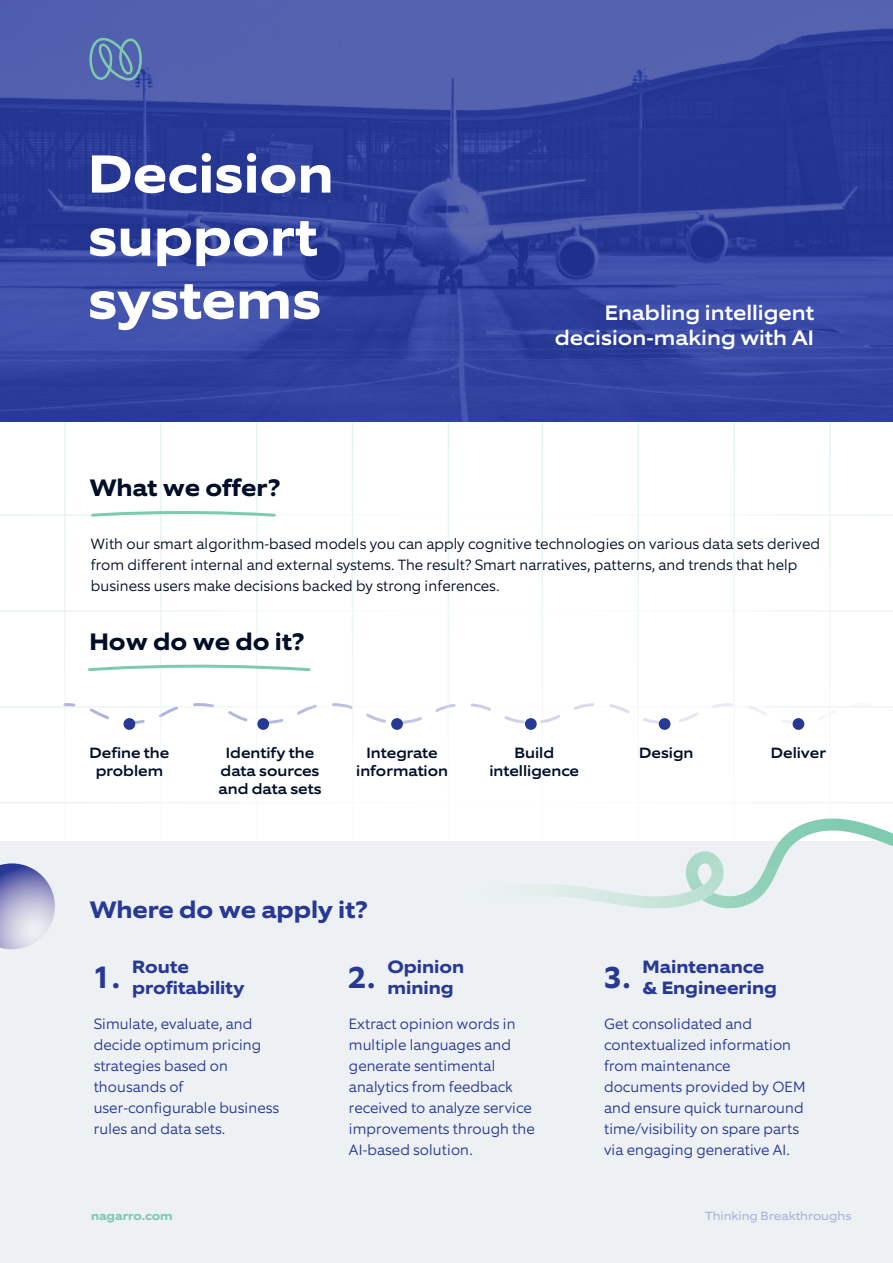
<style>
.page{position:relative;width:893px;height:1263px;background:#fff}
.page>*{position:absolute;margin:0;border:0;box-sizing:border-box;transform-origin:0 0}
.t1{font:700 54px/63px "Equip Extended";color:#fff}
.t2{font:700 31.5px "Equip";color:#273895}
.t3{font:700 24px "Equip Extended";color:#000e27}
.t4{font:700 24px "Equip Extended";color:#273895}
.t5{font:500 21px/25.2px "Equip Extended";color:#fff;text-align:right}
.t6{font:700 18px/21px "Equip Extended";color:#273895}
.t7{font:300 15px/21px "Equip";color:#273895}
.t8{font:300 15px/21px "Equip";color:#000e27}
.t9{font:500 15px/18px "Equip Extended";color:#000e27;text-align:center}
.t10{font:12px "Equip Extended";color:#aeb3d9}
.t11{font:700 12px "Equip Extended";color:#7dcaae}
</style>
<div class="page">
<svg style="left:62px;top:703px;width:15px;height:5px"></svg>
<svg style="left:87px;top:703px;width:806px;height:22px"></svg>
<hr style="left:446px;top:706px;width:447px;height:1px;background:#fff">
<hr style="left:829px;top:419px;width:2px;height:575px;background:#fff">
<hr style="left:733px;top:419px;width:2px;height:575px;background:#fff">
<hr style="left:637px;top:419px;width:2px;height:575px;background:#fff">
<hr style="left:542px;top:419px;width:1px;height:575px;background:#fff">
<hr style="left:64px;top:419px;width:2px;height:575px;background:#fff">
<hr style="left:160px;top:419px;width:2px;height:575px;background:#fff">
<hr style="left:256px;top:419px;width:1px;height:575px;background:#fff">
<hr style="left:352px;top:419px;width:1px;height:575px;background:#fff">
<hr style="left:448px;top:419px;width:1px;height:575px;background:#fff">
<hr style="left:0;top:706px;width:544px;height:1px;background:#fff">
<svg style="left:0;top:0;width:893px;height:421px;background:#3646a0"></svg>
<div style="left:0;top:842px;width:893px;height:421px;background:#edf1f3"></div>
<svg style="left:0;top:863px;width:55px;height:86px"></svg>
<svg style="left:90px;top:509px;width:186px;height:9px"></svg>
<svg style="left:88px;top:662px;width:223px;height:11px"></svg>
<div style="left:125px;top:720px;width:9px;height:8px;background:#273895;border-radius:50%"></div>
<div style="left:124px;top:718px;width:11px;height:12px;border:3px solid #273895;border-radius:50%"></div>
<div style="left:259px;top:720px;width:9px;height:8px;background:#273895;border-radius:50%"></div>
<div style="left:257px;top:718px;width:12px;height:12px;border:3px solid #273895;border-radius:50%"></div>
<div style="left:393px;top:720px;width:8px;height:8px;background:#273895;border-radius:50%"></div>
<div style="left:391px;top:718px;width:12px;height:12px;border:3px solid #273895;border-radius:50%"></div>
<div style="left:526px;top:720px;width:9px;height:8px;background:#273895;border-radius:50%"></div>
<div style="left:525px;top:718px;width:12px;height:12px;border:3px solid #273895;border-radius:50%"></div>
<div style="left:660px;top:720px;width:9px;height:8px;background:#273895;border-radius:50%"></div>
<div style="left:659px;top:718px;width:11px;height:12px;border:3px solid #273895;border-radius:50%"></div>
<div style="left:794px;top:720px;width:9px;height:8px;background:#273895;border-radius:50%"></div>
<div style="left:793px;top:718px;width:11px;height:12px;border:3px solid #273895;border-radius:50%"></div>
<svg style="left:890px;top:838px;width:3px;height:8px"></svg>
<svg style="left:393px;top:818px;width:439px;height:91px"></svg>
<svg style="left:89px;top:37px;width:53px;height:44px;background:#5e7fae"></svg>
<h1 class="t1" style="left:88px;top:143px;width:247px">Decision support systems</h1>
<h3 class="t3" style="left:89px;top:472px;width:193px">What we offer?</h3>
<h3 class="t5" style="left:555px;top:300px;width:261px">Enabling intelligent decision-making with AI</h3>
<p class="t8" style="left:91px;top:533px;width:731px">With our smart algorithm-based models you can apply cognitive technologies on various data sets derived from different internal and external systems. The result? Smart narratives, patterns, and trends that help business users make decisions backed by strong inferences.</p>
<h3 class="t3" style="left:89px;top:626px;width:217px">How do we do it?</h3>
<p class="t9" style="left:89px;top:744px;width:81px">Define the problem</p>
<p class="t9" style="left:218px;top:744px;width:105px">Identify the data sources and data sets</p>
<p class="t9" style="left:356px;top:744px;width:93px">Integrate information</p>
<p class="t9" style="left:489px;top:744px;width:91px">Build intelligence</p>
<p class="t9" style="left:639px;top:744px;width:56px">Design</p>
<p class="t9" style="left:771px;top:744px;width:57px">Deliver</p>
<h3 class="t4" style="left:89px;top:895px;width:280px">Where do we apply it?</h3>
<p class="t6" style="left:387px;top:957px;width:78px">Opinion mining</p>
<h2 class="t2" style="left:603px;top:957px;width:29px">3.</h2>
<p class="t7" style="left:604px;top:1013px;width:203px">Get consolidated and contextualized information from maintenance documents provided by OEM and ensure quick turnaround time/visibility on spare parts via engaging generative AI.</p>
<p class="t6" style="left:642px;top:957px;width:136px">Maintenance &amp; Engineering</p>
<p class="t6" style="left:132px;top:957px;width:114px">Route profitability</p>
<h2 class="t2" style="left:348px;top:957px;width:29px">2.</h2>
<p class="t7" style="left:349px;top:1013px;width:187px">Extract opinion words in multiple languages and generate sentimental analytics from feedback received to analyze service improvements through the<br>AI-based solution.</p>
<h2 class="t2" style="left:93px;top:957px;width:29px">1.</h2>
<p class="t7" style="left:94px;top:1013px;width:187px">Simulate, evaluate, and decide optimum pricing strategies based on thousands of user-configurable business rules and data sets.</p>
<p class="t11" style="left:91px;top:1208px;width:83px">nagarro.com</p>
<p class="t10" style="left:705px;top:1208px;width:148px">Thinking Breakthroughs</p>
</div>
